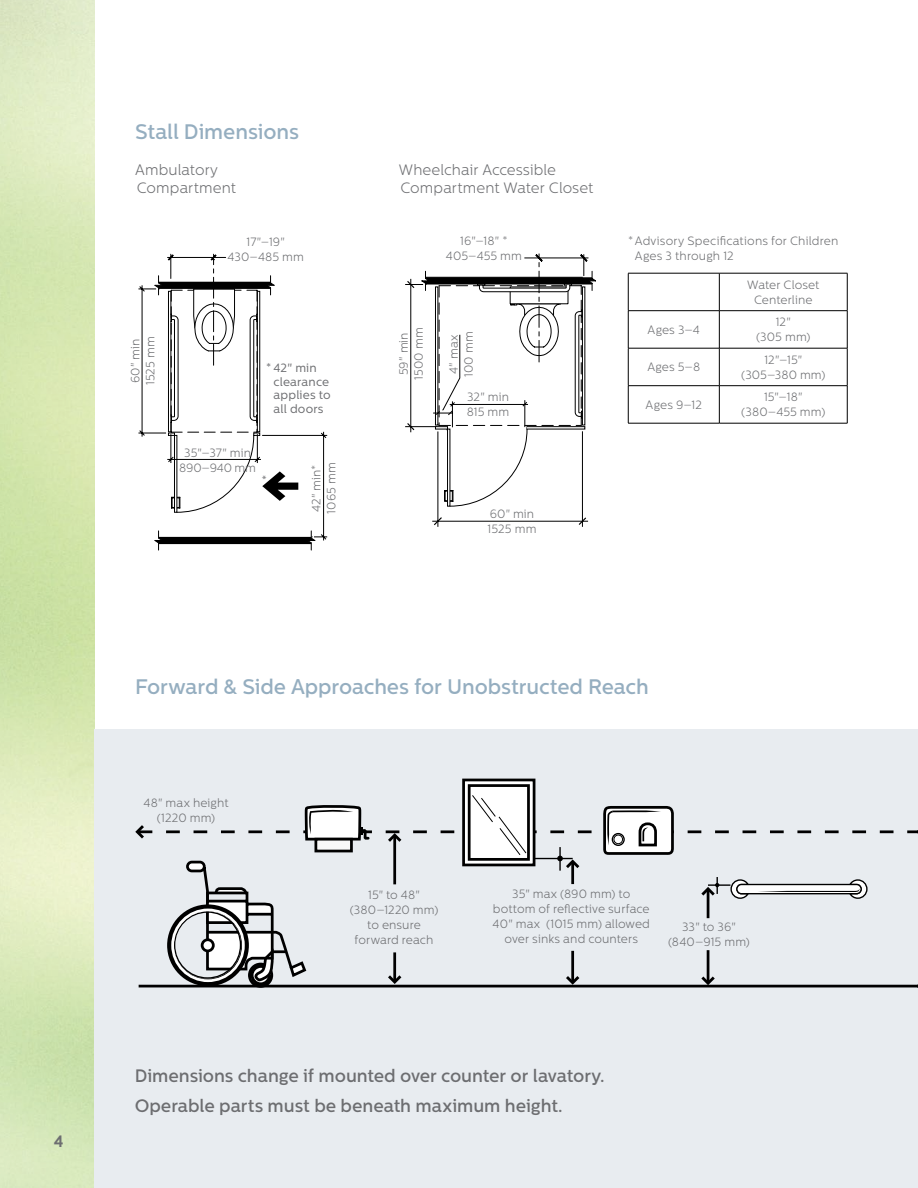
<style>
.page{position:relative;width:918px;height:1188px;background:#fff}
.page>*{position:absolute;margin:0;border:0;box-sizing:border-box;transform-origin:0 0}
.Paragraph_Header{font:500 21px "Centrale Sans";letter-spacing:-.005em;color:#95aec0}
.Codes_Statement_Left{font:500 18px/30px "Centrale Sans";letter-spacing:-.005em;color:#6d6e71}
.Left_Page_Number{font:700 16.5px "Centrale Sans";color:#6d6e71}
.Dim_Title{font:300 15px/18px "Centrale Sans";letter-spacing:.005em;color:#6d6e71}
.Dims{font:300 12px/15px "Centrale Sans";letter-spacing:.01em;color:#6d6e71;text-align:center}
.t1{font:12px/13.5px "Centrale Sans";letter-spacing:.015em;color:#6d6e71}
</style>
<div class="page">
<hr style="left:437px;top:431px;width:1px;height:96px;background:#000">
<hr style="left:582px;top:431px;width:1px;height:96px;background:#000">
<hr style="left:432px;top:521px;width:156px;height:1px;background:#000">
<svg style="left:433px;top:516px;width:154px;height:10px"></svg>
<svg style="left:405px;top:253px;width:191px;height:254px"></svg>
<div style="left:447px;top:429px;width:3px;height:77px;background:#fff;border:1px solid #000"></div>
<div style="left:94px;top:729px;width:824px;height:459px;background:#e8ecf0"></div>
<svg style="left:135px;top:778px;width:783px;height:210px"></svg>
<hr style="left:628px;top:273px;width:91px;height:1px;background:#000">
<hr style="left:628px;top:273px;width:1px;height:37px;background:#000">
<hr style="left:719px;top:273px;width:128px;height:1px;background:#000">
<hr style="left:719px;top:273px;width:1px;height:37px;background:#000">
<hr style="left:847px;top:273px;width:1px;height:37px;background:#000">
<hr style="left:628px;top:310px;width:91px;height:1px;background:#000">
<hr style="left:628px;top:311px;width:1px;height:37px;background:#000">
<hr style="left:719px;top:310px;width:128px;height:1px;background:#000">
<hr style="left:719px;top:311px;width:1px;height:37px;background:#000">
<hr style="left:847px;top:311px;width:1px;height:37px;background:#000">
<hr style="left:628px;top:348px;width:91px;height:1px;background:#000">
<hr style="left:628px;top:348px;width:1px;height:38px;background:#000">
<hr style="left:719px;top:348px;width:128px;height:1px;background:#000">
<hr style="left:719px;top:348px;width:1px;height:38px;background:#000">
<hr style="left:847px;top:348px;width:1px;height:38px;background:#000">
<hr style="left:628px;top:385px;width:91px;height:1px;background:#000">
<hr style="left:628px;top:386px;width:1px;height:37px;background:#000">
<hr style="left:719px;top:385px;width:128px;height:1px;background:#000">
<hr style="left:719px;top:386px;width:1px;height:37px;background:#000">
<hr style="left:847px;top:386px;width:1px;height:37px;background:#000">
<hr style="left:628px;top:423px;width:91px;height:1px;background:#000">
<hr style="left:719px;top:423px;width:128px;height:1px;background:#000">
<svg style="left:138px;top:253px;width:189px;height:297px"></svg>
<p class="Left_Page_Number" style="left:54px;top:1131px;width:11px">4</p>
<p class="Paragraph_Header" style="left:135px;top:119px;width:165px">Stall Dimensions</p>
<p class="Dim_Title" style="left:135px;top:161px;width:102px">Ambulatory<br>Compartment</p>
<p class="Dims" style="left:228px;top:234px;width:78px">17"–19"<br>430–485 mm</p>
<p class="Dims" style="left:128px;top:383px;width:46px;rotate:-90deg">60" min</p>
<p class="Dims" style="left:143px;top:385px;width:50px;rotate:-90deg">1525 mm</p>
<p class="t1" style="left:266px;top:361px;width:52px">* 42" min</p>
<p class="t1" style="left:274px;top:375px;width:59px">clearance applies to all doors</p>
<p class="Dims" style="left:184px;top:445px;width:68px">35"–37" min</p>
<p class="Dims" style="left:179px;top:460px;width:78px">890–940 mm</p>
<p class="Dims" style="left:309px;top:512px;width:49px;rotate:-90deg">42" min*</p>
<p class="Dims" style="left:324px;top:514px;width:53px;rotate:-90deg">1065 mm</p>
<p class="Dim_Title" style="left:399px;top:161px;width:196px">Wheelchair Accessible<br>Compartment Water Closet</p>
<p class="Dims" style="left:460px;top:234px;width:49px">16"–18" *</p>
<p class="Dims" style="left:446px;top:249px;width:78px">405–455 mm</p>
<p class="Dims" style="left:396px;top:375px;width:44px;rotate:-90deg">59" min</p>
<p class="Dims" style="left:411px;top:380px;width:54px;rotate:-90deg">1500 mm</p>
<p class="Dims" style="left:446px;top:374px;width:41px;rotate:-90deg">4" max</p>
<p class="Dims" style="left:461px;top:377px;width:47px;rotate:-90deg">100 mm</p>
<p class="Dims" style="left:467px;top:389px;width:43px">32" min</p>
<p class="Dims" style="left:467px;top:404px;width:44px">815 mm</p>
<p class="Dims" style="left:635px;top:234px;width:205px;text-align:left;text-indent:-7px">*Advisory Specifications for Children<br>Ages 3 through 12</p>
<p class="Dims" style="left:747px;top:277px;width:74px">Water Closet<br>Centerline</p>
<p class="Dims" style="left:648px;top:322px;width:54px">Ages 3–4</p>
<p class="Dims" style="left:756px;top:315px;width:56px">12"<br>(305 mm)</p>
<p class="Dims" style="left:647px;top:360px;width:54px">Ages 5–8</p>
<p class="Dims" style="left:741px;top:352px;width:86px">12"–15" (305–380 mm)</p>
<p class="Dims" style="left:646px;top:397px;width:58px">Ages 9–12</p>
<p class="Dims" style="left:741px;top:390px;width:86px">15"–18" (380–455 mm)</p>
<p class="Dims" style="left:490px;top:506px;width:46px">60" min</p>
<p class="Dims" style="left:488px;top:521px;width:50px">1525 mm</p>
<p class="Paragraph_Header" style="left:135px;top:675px;width:515px">Forward &amp; Side Approaches for Unobstructed Reach</p>
<p class="Dims" style="left:144px;top:796px;width:87px">48" max height</p>
<p class="Dims" style="left:157px;top:811px;width:60px">(1220 mm)</p>
<p class="Dims" style="left:350px;top:887px;width:90px">15" to 48" (380–1220 mm) to ensure forward reach</p>
<p class="Dims" style="left:493px;top:887px;width:159px">35" max (890 mm) to bottom of reflective surface<br>40" max (1015 mm) allowed over sinks and counters</p>
<p class="Dims" style="left:668px;top:919px;width:83px">33" to 36" (840–915 mm)</p>
<p class="Codes_Statement_Left" style="left:135px;top:1060px;width:471px">Dimensions change if mounted over counter or lavatory.<br>Operable parts must be beneath maximum height.</p>
</div>
